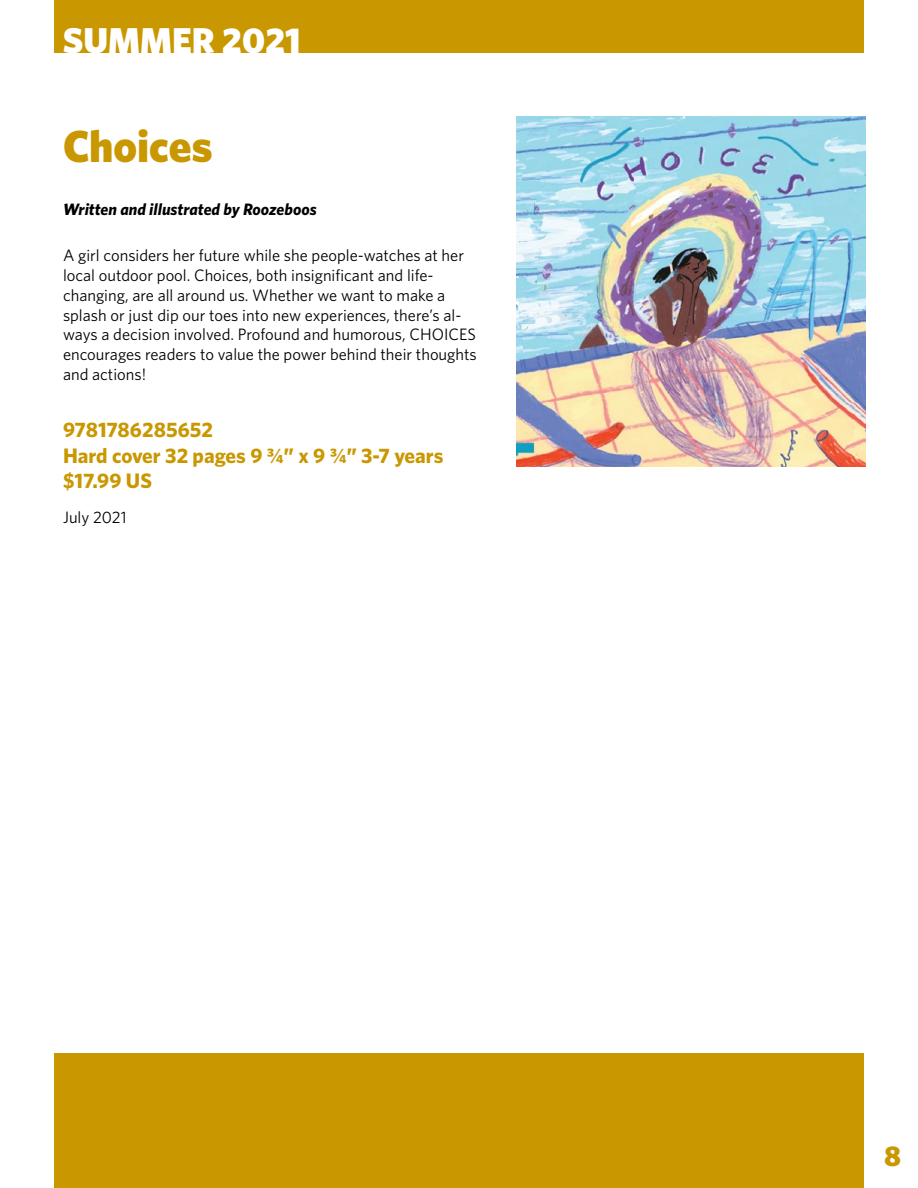
<style>
.page{position:relative;width:918px;height:1188px;background:#fff}
.page>*{position:absolute;margin:0;border:0;box-sizing:border-box;transform-origin:0 0}
.t1{font:900 45px "Whitney";color:#c99700}
.t2{font:900 36px "Whitney";color:#fff}
.t3{font:900 28.5px "Whitney";color:#c99700}
.t4{font:700 21px/25.2px "Whitney";color:#c99700}
.t5{font:16.5px/19.8px "Whitney";color:#000}
.t6{font:italic 700 16.5px "Whitney";color:#000}
</style>
<div class="page">
<div style="left:54px;top:0;width:810px;height:53px;background:#c99700"></div>
<img style="left:516px;top:117px;width:349px;height:350px">
<div style="left:54px;top:1053px;width:810px;height:135px;background:#c99700"></div>
<h2 class="t2" style="left:63px;top:18px;width:239px">SUMMER 2021</h2>
<h1 class="t1" style="left:63px;top:119px;width:151px">Choices</h1>
<p class="t6" style="left:63px;top:198px;width:255px">Written and illustrated by Roozeboos</p>
<p class="t5" style="left:63px;top:245px;width:415px">A girl considers her future while she people-watches at her local outdoor pool. Choices, both insignificant and life&shy;changing, are all around us. Whether we want to make a splash or just dip our toes into new experiences, there’s al&shy;ways a decision involved. Profound and humorous, CHOICES encourages readers to value the power behind their thoughts and actions!</p>
<p class="t4" style="left:63px;top:417px;width:382px">9781786285652<br>Hard cover 32 pages 9 ¾” x 9 ¾” 3-7 years $17.99 US</p>
<p class="t5" style="left:63px;top:507px;width:65px">July 2021</p>
<h3 class="t3" style="left:884px;top:1139px;width:19px">8</h3>
</div>
